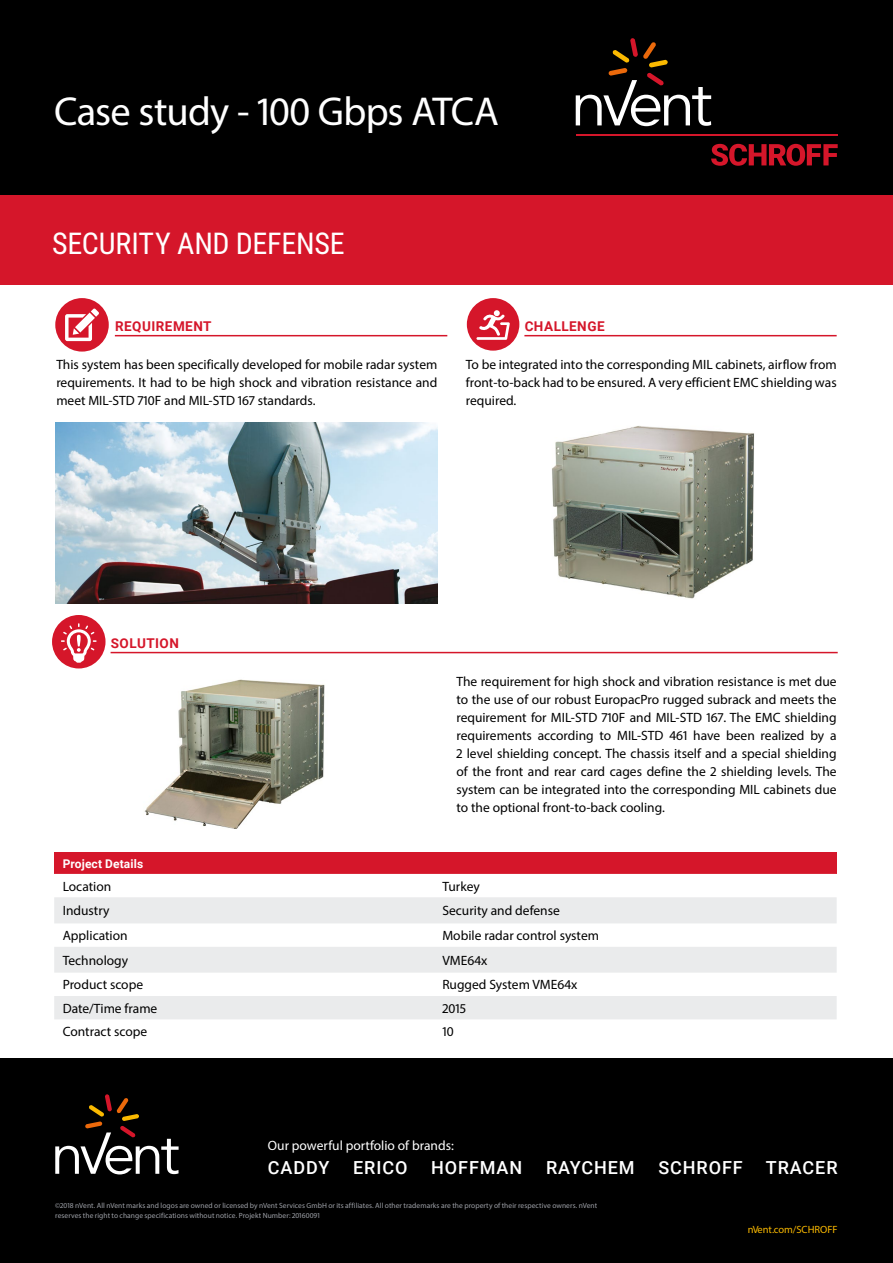
<style>
.page{position:relative;width:893px;height:1263px;background:#fff}
.page>*{position:absolute;margin:0;border:0;box-sizing:border-box;transform-origin:0 0}
.t1{font:40.5px "Myriad Pro";letter-spacing:-.02em;color:#fff}
.t2{font:30px "Roboto Condensed";letter-spacing:-.005em;color:#fff}
.t3{font:500 18px "Roboto";letter-spacing:.05em;color:#fff}
.t4{font:13.5px/18px "Myriad Pro";color:#000;text-align:justify}
.t5{font:13.5px "Myriad Pro";color:#fff}
.t6{font:700 13.5px "Roboto";letter-spacing:.035em;color:#d5162a}
.t7{font:700 12px "Roboto";letter-spacing:.01em;color:#fff}
.t8{font:10.5px "Myriad Pro";color:#fab900}
.t9{font:7.5px/10.5px "Myriad Pro";letter-spacing:.005em;color:#9ea1a8}
</style>
<div class="page">
<div style="left:0;top:0;width:893px;height:196px;background:#000"></div>
<div style="left:0;top:196px;width:893px;height:89px;background:#d5162a"></div>
<svg style="left:711px;top:144px;width:127px;height:22px"></svg>
<hr style="left:576px;top:134px;width:262px;height:2px;background:#d5162a">
<svg style="left:576px;top:38px;width:135px;height:88px"></svg>
<div style="left:0;top:1059px;width:893px;height:204px;background:#000"></div>
<svg style="left:55px;top:1094px;width:124px;height:80px"></svg>
<div style="left:467px;top:298px;width:52px;height:53px;background:#d5162a;border-radius:50%"></div>
<svg style="left:476px;top:310px;width:34px;height:30px"></svg>
<div style="left:54px;top:852px;width:783px;height:22px;background:#d5162a"></div>
<svg style="left:54px;top:897px;width:783px;height:122px;fill:#eaebec"></svg>
<img style="left:552px;top:426px;width:202px;height:173px">
<hr style="left:115px;top:335px;width:332px;height:1px;background:#d5162a">
<hr style="left:111px;top:652px;width:727px;height:1px;background:#d5162a">
<hr style="left:524px;top:335px;width:313px;height:1px;background:#d5162a">
<div style="left:55px;top:298px;width:54px;height:54px;background:#d5162a;border-radius:50%"></div>
<svg style="left:65px;top:309px;width:34px;height:32px"></svg>
<div style="left:52px;top:615px;width:54px;height:53px;background:#d5162a;border-radius:50%"></div>
<svg style="left:61px;top:623px;width:36px;height:40px"></svg>
<img style="left:144px;top:679px;width:181px;height:149px">
<img style="left:55px;top:422px;width:382px;height:181px">
<h1 class="t1" style="left:54px;top:87px;width:446px">Case study - 100 Gbps ATCA</h1>
<h2 class="t2" style="left:52px;top:222px;width:294px">SECURITY AND DEFENSE</h2>
<p class="t6" style="left:115px;top:316px;width:98px">REQUIREMENT</p>
<p class="t6" style="left:525px;top:316px;width:81px">CHALLENGE</p>
<p class="t4" style="left:56px;top:355px;width:383px">This system has been specifically developed for mobile radar system requirements. It had to be high shock and vibration resistance and meet MIL-STD 710F and MIL-STD 167 standards.</p>
<p class="t4" style="left:466px;top:355px;width:372px">To be integrated into the corresponding MIL cabinets, airflow from front-to-back had to be ensured. A very efficient EMC shielding was required.</p>
<p class="t6" style="left:111px;top:633px;width:68px">SOLUTION</p>
<p class="t4" style="left:456px;top:672px;width:382px">The requirement for high shock and vibration resistance is met due to the use of our robust EuropacPro rugged subrack and meets the requirement for MIL-STD 710F and MIL-STD 167. The EMC shielding requirements according to MIL-STD 461 have been realized by a 2 level shielding concept. The chassis itself and a special shielding of the front and rear card cages define the 2 shielding levels. The system can be integrated into the corresponding MIL cabinets due to the optional front-to-back cooling.</p>
<p class="t7" style="left:63px;top:855px;width:82px">PROJECT DETAILS</p>
<p class="t4" style="left:63px;top:877px;width:50px">Location</p>
<p class="t4" style="left:442px;top:877px;width:39px">Turkey</p>
<p class="t4" style="left:63px;top:902px;width:48px">Industry</p>
<p class="t4" style="left:442px;top:902px;width:119px">Security and defense</p>
<p class="t4" style="left:63px;top:926px;width:66px">Application</p>
<p class="t4" style="left:442px;top:926px;width:158px">Mobile radar control system</p>
<p class="t4" style="left:63px;top:951px;width:67px">Technology</p>
<p class="t4" style="left:442px;top:951px;width:47px">VME64x</p>
<p class="t4" style="left:63px;top:976px;width:82px">Product scope</p>
<p class="t4" style="left:442px;top:976px;width:137px">Rugged System VME64x</p>
<p class="t4" style="left:63px;top:999px;width:96px">Date/Time frame</p>
<p class="t4" style="left:442px;top:999px;width:25px">2015</p>
<p class="t4" style="left:63px;top:1022px;width:86px">Contract scope</p>
<p class="t4" style="left:442px;top:1022px;width:13px">10</p>
<p class="t5" style="left:268px;top:1137px;width:187px">Our powerful portfolio of brands:</p>
<h3 class="t3" style="left:268px;top:1154px;width:63px">CADDY</h3>
<h3 class="t3" style="left:353px;top:1154px;width:56px">ERICO</h3>
<h3 class="t3" style="left:431px;top:1154px;width:93px">HOFFMAN</h3>
<h3 class="t3" style="left:546px;top:1154px;width:90px">RAYCHEM</h3>
<h3 class="t3" style="left:658px;top:1154px;width:86px">SCHROFF</h3>
<h3 class="t3" style="left:766px;top:1154px;width:73px">TRACER</h3>
<p class="t9" style="left:55px;top:1200px;width:543px">©2018 nVent. All nVent marks and logos are owned or licensed by nVent Services GmbH or its affiliates. All other trademarks are the property of their respective owners. nVent reserves the right to change specifications without notice. Projekt Number: 20160091</p>
<p class="t8" style="left:748px;top:1223px;width:92px">nVent.com/SCHROFF</p>
</div>
